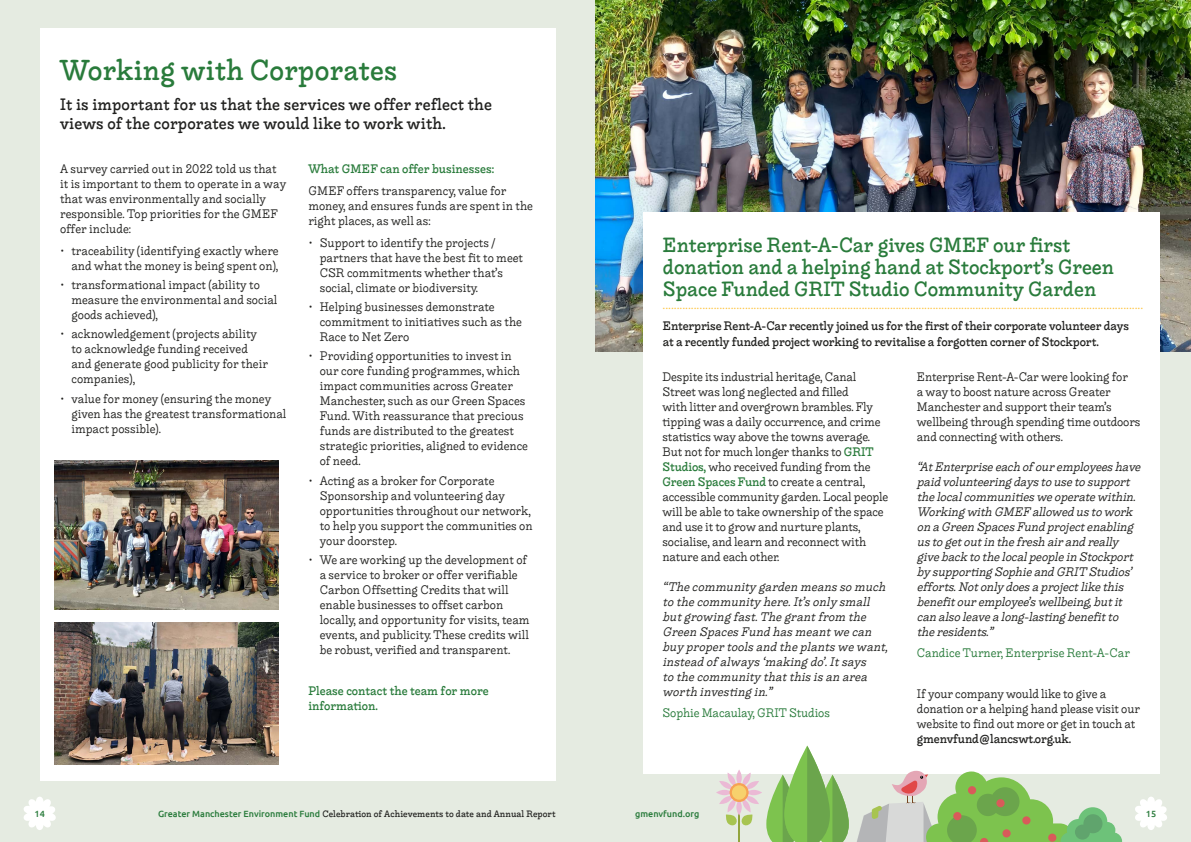
<style>
.page{position:relative;width:1191px;height:842px;background:#e5ebe1}
.page>*{position:absolute;margin:0;border:0;box-sizing:border-box;transform-origin:0 0}
.t1{font:500 28px "Liebe Ruth";letter-spacing:.01em;color:#297b3b}
.t2{font:500 20px/22px "Liebe Ruth";color:#297b3b}
.t3{font:500 16px/19px "Liebe Ruth";letter-spacing:.01em;color:#21211f}
.t4{font:12px/15px "Liebe Ruth";color:#21211f}
.t5{font:italic 12px/15px "Liebe Ruth";color:#21211f}
.t6{font:500 12px/15px "Liebe Ruth";letter-spacing:-.01em;color:#21211f}
.t7{font:12px "Liebe Ruth";color:#fec33e}
.t8{font:500 12px/15px "Liebe Ruth";color:#297b3b}
.t9{font:12px "Liebe Ruth";color:#297b3b}
.t10{font:500 9px "Liebe Ruth";letter-spacing:.01em;color:#21211f}
.t11{font:500 9px "Ubuntu";color:#297b3b}
.s1{font-weight:500;color:#297b3b}
.s2{font-family:"Ubuntu";color:#297b3b}
</style>
<div class="page">
<img style="left:595px;top:0;width:596px;height:352px">
<div style="left:643px;top:212px;width:516px;height:561px;background:#fff"></div>
<div style="left:40px;top:28px;width:515px;height:752px;background:#fff"></div>
<svg style="left:24px;top:797px;width:32px;height:33px"></svg>
<svg style="left:1135px;top:797px;width:32px;height:33px"></svg>
<img style="left:55px;top:460px;width:223px;height:150px">
<svg style="left:766px;top:746px;width:82px;height:96px;background:#a1cb87"></svg>
<svg style="left:857px;top:771px;width:265px;height:71px"></svg>
<hr style="left:738px;top:804px;width:2px;height:38px;background:#92a43d">
<svg style="left:736px;top:769px;width:6px;height:17px"></svg>
<svg style="left:719px;top:773px;width:40px;height:53px"></svg>
<svg style="left:729px;top:783px;width:19px;height:19px"></svg>
<div style="left:732px;top:785px;width:14px;height:15px;background:#f7d16d;border-radius:50%"></div>
<img style="left:55px;top:622px;width:223px;height:142px">
<h1 class="t1" style="left:60px;top:54px;width:339px">Working with Corporates</h1>
<h3 class="t3" style="left:60px;top:95px;width:433px">It is important for us that the services we offer reflect the views of the corporates we would like to work with.</h3>
<p class="t4" style="left:60px;top:161px;width:227px">A survey carried out in 2022 told us that it is important to them to operate in a way that was environmentally and socially responsible. Top priorities for the GMEF offer include:</p>
<p class="t4" style="left:60px;top:243px;width:220px;text-align:right">• traceability (identifying exactly where and what the money is being spent on),</p>
<p class="t4" style="left:71px;top:277px;width:207px;text-indent:-11px">• transformational impact (ability to measure the environmental and social goods achieved),</p>
<p class="t4" style="left:71px;top:327px;width:198px;text-indent:-11px">• acknowledgement (projects ability to acknowledge funding received and generate good publicity for their companies),</p>
<p class="t4" style="left:71px;top:391px;width:216px;text-indent:-11px">• value for money (ensuring the money given has the greatest transformational impact possible).</p>
<p class="t8" style="left:308px;top:161px;width:187px">What GMEF can offer businesses:</p>
<p class="t4" style="left:308px;top:183px;width:226px">GMEF offers transparency, value for money, and ensures funds are spent in the right places, as well as:</p>
<p class="t4" style="left:320px;top:235px;width:205px;text-indent:-11px">• Support to identify the projects / partners that have the best fit to meet CSR commitments whether that’s social, climate or biodiversity.</p>
<p class="t4" style="left:320px;top:299px;width:204px;text-indent:-11px">• Helping businesses demonstrate commitment to initiatives such as the<br>Race to Net Zero</p>
<p class="t4" style="left:320px;top:349px;width:210px;text-indent:-11px">• Providing opportunities to invest in our core funding programmes, which impact communities across Greater Manchester, such as our Green Spaces Fund. With reassurance that precious funds are distributed to the greatest strategic priorities, aligned to evidence of need.</p>
<p class="t4" style="left:320px;top:473px;width:214px;text-indent:-11px">• Acting as a broker for Corporate<br>Sponsorship and volunteering day opportunities throughout our network, to help you support the communities on your doorstep.</p>
<p class="t4" style="left:320px;top:552px;width:211px;text-indent:-11px">• We are working up the development of a service to broker or offer verifiable Carbon Offsetting Credits that will enable businesses to offset carbon locally, and opportunity for visits, team events, and publicity. These credits will be robust, verified and transparent.</p>
<p class="t8" style="left:308px;top:684px;width:182px">Please contact the team for more information.</p>
<h2 class="t2" style="left:663px;top:235px;width:453px">Enterprise Rent-A-Car gives GMEF our first donation and a helping hand at Stockport’s Green<br>Space Funded GRIT Studio Community Garden</h2>
<p class="t7" style="left:663px;top:298px;width:482px">.........................................................................................................................................................................</p>
<p class="t6" style="left:663px;top:319px;width:467px">Enterprise Rent-A-Car recently joined us for the first of their corporate volunteer days at a recently funded project working to revitalise a forgotten corner of Stockport.</p>
<p class="t4" style="left:662px;top:370px;width:227px">Despite its industrial heritage, Canal Street was long neglected and filled<br>with litter and overgrown brambles. Fly tipping was a daily occurrence, and crime statistics way above the towns average.<br>But not for much longer thanks to <span class="s1">GRIT Studios,</span> who received funding from the <span class="s1">Green Spaces Fund</span> to create a central, accessible community garden. Local people will be able to take ownership of the space and use it to grow and nurture plants, socialise, and learn and reconnect with nature and each other.</p>
<p class="t5" style="left:662px;top:580px;width:231px">“Thecommunitygardenmeanssomuch tothecommunityhere.It’sonlysmall butgrowingfast.Thegrantfrom the GreenSpacesFundhasmeantwecan buypropertoolsandtheplantswewant, insteadofalways‘makingdo’.Itsays tothecommunitythatthisisanarea worthinvestingin.”</p>
<p class="t9" style="left:662px;top:706px;width:169px">Sophie Macaulay, GRIT Studios</p>
<p class="t4" style="left:917px;top:370px;width:225px">Enterprise Rent-A-Car were looking for<br>a way to boost nature across Greater Manchester and support their team’s wellbeing through spending time outdoors and connecting with others.</p>
<p class="t5" style="left:917px;top:460px;width:230px">“AtEnterpriseeachofouremployeeshave paidvolunteeringdaystousetosupport thelocalcommunitiesweoperatewithin.<br>WorkingwithGMEFallowedustowork onaGreenSpacesFundprojectenabling ustogetoutinthefreshairandreally givebacktothelocalpeopleinStockport bysupportingSophieandGRITStudios’ efforts.Notonlydoesaprojectlikethis benefitouremployee’swellbeing,butit canalsoleavealong-lastingbenefitto theresidents.”</p>
<p class="t9" style="left:917px;top:646px;width:215px">Candice Turner, Enterprise Rent-A-Car</p>
<p class="t4" style="left:917px;top:687px;width:225px">If your company would like to give a donation or a helping hand please visit our website to find out more or get in touch at</p>
<p class="t6" style="left:917px;top:732px;width:156px">gmenvfund@lancswt.org.uk.</p>
<p class="t11" style="left:35px;top:808px;width:12px">14</p>
<p class="t10" style="left:158px;top:809px;width:399px"><span class="s2">Greater Manchester Environment Fund</span> Celebration of Achievements to date and Annual Report</p>
<p class="t11" style="left:635px;top:808px;width:66px">gmenvfund.org</p>
<p class="t11" style="left:1146px;top:808px;width:12px">15</p>
</div>
